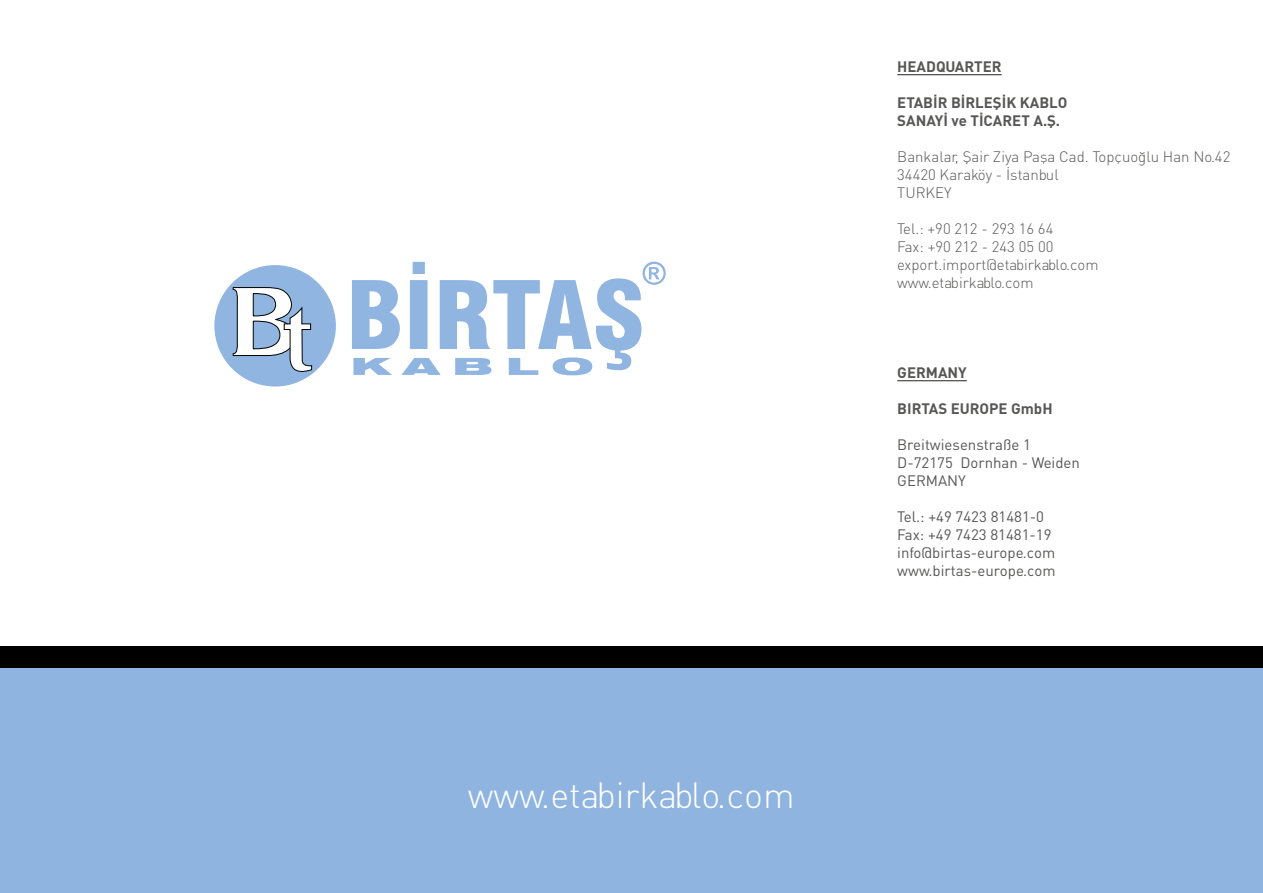
<style>
.page{position:relative;width:1263px;height:893px;background:#fff}
.page>*{position:absolute;margin:0;border:0;box-sizing:border-box;transform-origin:0 0}
.t1{font:36px "DINT Light Tr";color:#fff}
.t2{font:15px/18px "DINT Light Tr";color:#575756}
.t3{font:15px/18px "DIN Tr";color:#575756}
.t4{font:15px/18px "DINT Bold Tr";color:#575756}
</style>
<div class="page">
<div style="left:0;top:668px;width:1263px;height:225px;background:#90b4e0"></div>
<div style="left:0;top:646px;width:1263px;height:21px;background:#000"></div>
<hr style="left:897px;top:74px;width:105px;height:1px;background:#575756">
<hr style="left:897px;top:380px;width:70px;height:1px;background:#575756">
<div style="left:214px;top:265px;width:122px;height:121px;background:#90b5e1;border-radius:50%"></div>
<svg style="left:233px;top:287px;width:79px;height:100px"></svg>
<svg style="left:352px;top:262px;width:314px;height:113px"></svg>
<h1 class="t1" style="left:468px;top:773px;width:328px">www.etabirkablo.com</h1>
<p class="t4" style="left:897px;top:57px;width:106px">HEADQUARTER</p>
<p class="t4" style="left:897px;top:93px;width:172px">ETABİR BİRLEŞİK KABLO<br>SANAYİ ve TİCARET A.Ş.</p>
<p class="t2" style="left:897px;top:147px;width:335px">Bankalar, Şair Ziya Paşa Cad. Topçuoğlu Han No.42<br>34420 Karaköy - İstanbul<br>TURKEY</p>
<p class="t2" style="left:897px;top:219px;width:203px">Tel.: +90 212 - 293 16 64<br>Fax: +90 212 - 243 05 00 export.import@etabirkablo.com www.etabirkablo.com</p>
<p class="t4" style="left:897px;top:363px;width:71px">GERMANY</p>
<p class="t4" style="left:897px;top:399px;width:157px">BIRTAS EUROPE GmbH</p>
<p class="t3" style="left:897px;top:435px;width:184px">Breitwiesenstraße 1<br>D-72175 Dornhan - Weiden<br>GERMANY</p>
<p class="t3" style="left:897px;top:507px;width:160px">Tel.: +49 7423 81481-0<br>Fax: +49 7423 81481-19 info@birtas-europe.com www.birtas-europe.com</p>
</div>
